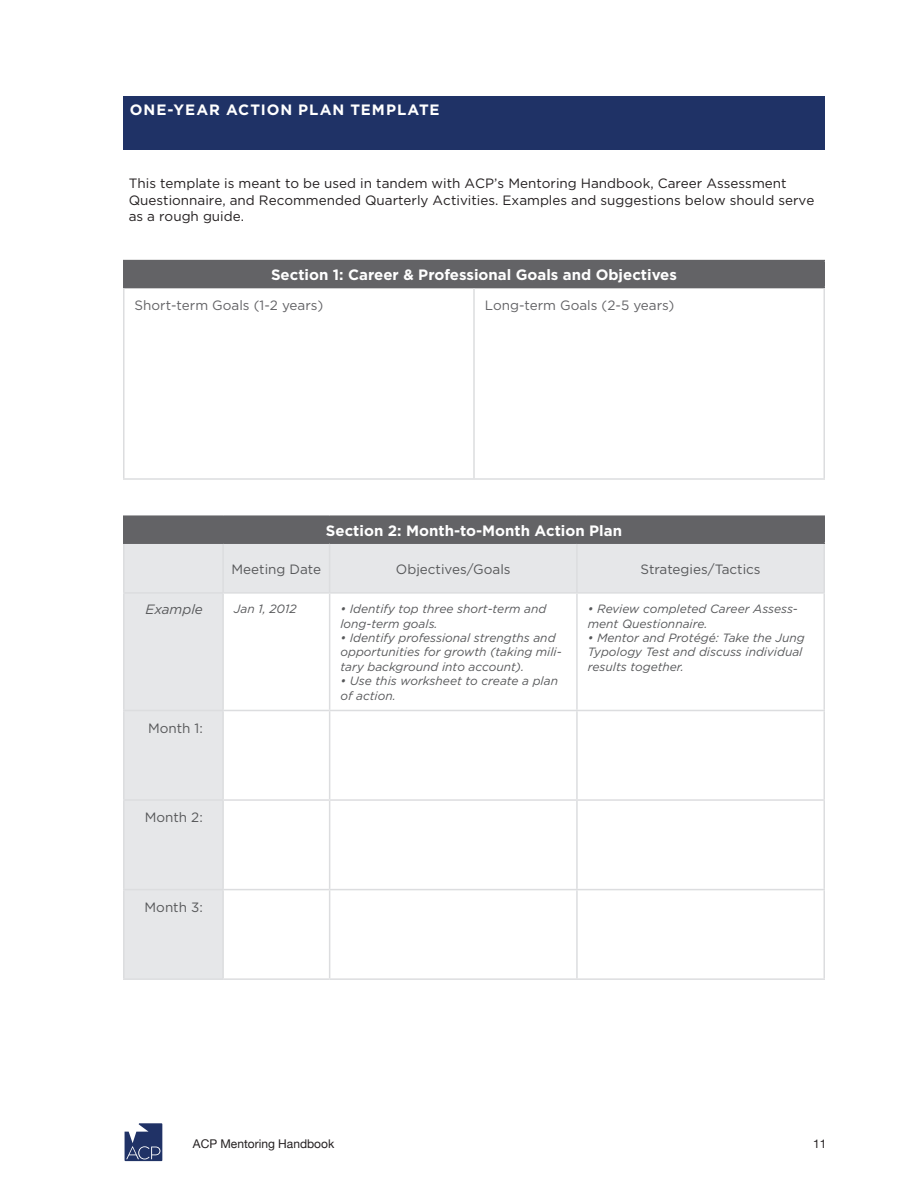
<style>
.page{position:relative;width:918px;height:1188px;background:#fff}
.page>*{position:absolute;margin:0;border:0;box-sizing:border-box;transform-origin:0 0}
.t1{font:700 15px "Gotham";color:#fff}
.t2{font:700 15px "Gotham";letter-spacing:.065em;color:#fff}
.t3{font:13.5px/16.5px "Gotham";color:#231f20}
.t4{font:13.5px "Gotham";color:#57585a}
.t5{font:13.5px "Gotham";color:#636366}
.t6{font:italic 13.5px "Gotham";color:#57585a}
.t7{font:italic 12px/14.4px "Gotham";color:#57585a}
.t8{font:12px "Helvetica Neue";color:#231f20}
</style>
<div class="page">
<svg style="left:125px;top:1123px;width:37px;height:38px"></svg>
<div style="left:123px;top:96px;width:702px;height:54px;background:#1f3266"></div>
<div style="left:124px;top:516px;width:700px;height:27px;background:#636366"></div>
<svg style="left:124px;top:544px;width:700px;height:434px"></svg>
<hr style="left:123px;top:594px;width:1px;height:116px;background:#dcdddf">
<hr style="left:329px;top:711px;width:1px;height:88px;background:#dcdddf">
<hr style="left:330px;top:978px;width:247px;height:2px;background:#dcdddf">
<hr style="left:576px;top:711px;width:2px;height:88px;background:#dcdddf">
<hr style="left:824px;top:711px;width:1px;height:88px;background:#dcdddf">
<hr style="left:576px;top:801px;width:2px;height:88px;background:#dcdddf">
<hr style="left:576px;top:890px;width:2px;height:88px;background:#dcdddf">
<hr style="left:123px;top:801px;width:1px;height:88px;background:#dcdddf">
<hr style="left:123px;top:978px;width:100px;height:2px;background:#dcdddf">
<hr style="left:223px;top:978px;width:107px;height:2px;background:#dcdddf">
<hr style="left:577px;top:978px;width:248px;height:2px;background:#dcdddf">
<hr style="left:123px;top:544px;width:1px;height:48px;background:#dcdddf">
<hr style="left:329px;top:544px;width:1px;height:48px;background:#dcdddf">
<hr style="left:123px;top:592px;width:100px;height:2px;background:#dcdddf">
<hr style="left:222px;top:544px;width:2px;height:48px;background:#dcdddf">
<hr style="left:223px;top:592px;width:107px;height:2px;background:#dcdddf">
<hr style="left:330px;top:592px;width:247px;height:2px;background:#dcdddf">
<hr style="left:576px;top:544px;width:2px;height:48px;background:#dcdddf">
<hr style="left:824px;top:544px;width:1px;height:48px;background:#dcdddf">
<hr style="left:577px;top:592px;width:248px;height:2px;background:#dcdddf">
<hr style="left:330px;top:710px;width:247px;height:1px;background:#dcdddf">
<hr style="left:576px;top:594px;width:2px;height:116px;background:#dcdddf">
<hr style="left:824px;top:594px;width:1px;height:116px;background:#dcdddf">
<hr style="left:577px;top:710px;width:248px;height:1px;background:#dcdddf">
<hr style="left:222px;top:594px;width:2px;height:116px;background:#dcdddf">
<hr style="left:329px;top:594px;width:1px;height:116px;background:#dcdddf">
<hr style="left:223px;top:710px;width:107px;height:1px;background:#dcdddf">
<hr style="left:329px;top:801px;width:1px;height:88px;background:#dcdddf">
<hr style="left:223px;top:799px;width:107px;height:2px;background:#dcdddf">
<hr style="left:222px;top:801px;width:2px;height:88px;background:#dcdddf">
<hr style="left:330px;top:799px;width:247px;height:2px;background:#dcdddf">
<hr style="left:577px;top:799px;width:248px;height:2px;background:#dcdddf">
<hr style="left:824px;top:801px;width:1px;height:88px;background:#dcdddf">
<hr style="left:222px;top:890px;width:2px;height:88px;background:#dcdddf">
<hr style="left:330px;top:889px;width:247px;height:1px;background:#dcdddf">
<hr style="left:577px;top:889px;width:248px;height:1px;background:#dcdddf">
<hr style="left:824px;top:890px;width:1px;height:88px;background:#dcdddf">
<hr style="left:123px;top:889px;width:100px;height:1px;background:#dcdddf">
<hr style="left:123px;top:890px;width:1px;height:88px;background:#dcdddf">
<hr style="left:223px;top:889px;width:107px;height:1px;background:#dcdddf">
<hr style="left:329px;top:890px;width:1px;height:88px;background:#dcdddf">
<hr style="left:123px;top:710px;width:100px;height:1px;background:#dcdddf">
<hr style="left:123px;top:711px;width:1px;height:88px;background:#dcdddf">
<hr style="left:222px;top:711px;width:2px;height:88px;background:#dcdddf">
<hr style="left:123px;top:799px;width:100px;height:2px;background:#dcdddf">
<hr style="left:123px;top:515px;width:100px;height:2px;background:#636366">
<svg style="left:123px;top:517px;width:1px;height:25px"></svg>
<hr style="left:223px;top:515px;width:107px;height:2px;background:#636366">
<hr style="left:330px;top:515px;width:247px;height:2px;background:#636366">
<hr style="left:577px;top:515px;width:248px;height:2px;background:#636366">
<svg style="left:824px;top:517px;width:1px;height:25px"></svg>
<hr style="left:123px;top:542px;width:100px;height:2px;background:#636366">
<hr style="left:223px;top:542px;width:107px;height:2px;background:#636366">
<hr style="left:330px;top:542px;width:247px;height:2px;background:#636366">
<hr style="left:577px;top:542px;width:248px;height:2px;background:#636366">
<div style="left:124px;top:261px;width:700px;height:27px;background:#636366"></div>
<hr style="left:123px;top:260px;width:351px;height:1px;background:#636366">
<svg style="left:123px;top:261px;width:1px;height:26px"></svg>
<hr style="left:474px;top:260px;width:351px;height:1px;background:#636366">
<svg style="left:824px;top:261px;width:1px;height:26px"></svg>
<hr style="left:123px;top:287px;width:351px;height:1px;background:#636366">
<hr style="left:474px;top:287px;width:351px;height:1px;background:#636366">
<hr style="left:123px;top:288px;width:1px;height:190px;background:#dcdddf">
<hr style="left:123px;top:478px;width:351px;height:2px;background:#dcdddf">
<hr style="left:473px;top:288px;width:2px;height:190px;background:#dcdddf">
<hr style="left:824px;top:288px;width:1px;height:190px;background:#dcdddf">
<hr style="left:474px;top:478px;width:351px;height:2px;background:#dcdddf">
<p class="t2" style="left:130px;top:101px;width:311px">ONE-YEAR ACTION PLAN TEMPLATE</p>
<p class="t3" style="left:129px;top:175px;width:687px">This template is meant to be used in tandem with ACP’s Mentoring Handbook, Career Assessment<br>Questionnaire, and Recommended Quarterly Activities. Examples and suggestions below should serve as a rough guide.</p>
<p class="t1" style="left:271px;top:266px;width:407px">Section 1: Career &amp; Professional Goals and Objectives</p>
<p class="t5" style="left:135px;top:297px;width:190px">Short-term Goals (1-2 years)</p>
<p class="t5" style="left:485px;top:297px;width:191px">Long-term Goals (2-5 years)</p>
<p class="t1" style="left:326px;top:522px;width:298px">Section 2: Month-to-Month Action Plan</p>
<p class="t4" style="left:232px;top:561px;width:91px">Meeting Date</p>
<p class="t4" style="left:396px;top:561px;width:116px">Objectives/Goals</p>
<p class="t4" style="left:640px;top:561px;width:122px">Strategies/Tactics</p>
<p class="t6" style="left:146px;top:602px;width:59px">Example</p>
<p class="t7" style="left:234px;top:602px;width:64px">Jan 1, 2012</p>
<p class="t7" style="left:340px;top:602px;width:207px">• Identify top three short-term and long-term goals.</p>
<p class="t7" style="left:340px;top:631px;width:223px">• Identify professional strengths and opportunities for growth (taking mili&shy;tary background into account).</p>
<p class="t7" style="left:340px;top:674px;width:219px">• Use this worksheet to create a plan of action.</p>
<p class="t4" style="left:148px;top:720px;width:56px">Month 1:</p>
<p class="t7" style="left:588px;top:602px;width:212px">• Review completed Career Assess&shy;ment Questionnaire.</p>
<p class="t7" style="left:588px;top:631px;width:218px">• Mentor and Protégé: Take the Jung<br>Typology Test and discuss individual results together.</p>
<p class="t4" style="left:145px;top:810px;width:60px">Month 2:</p>
<p class="t4" style="left:145px;top:899px;width:60px">Month 3:</p>
<p class="t8" style="left:193px;top:1136px;width:143px">ACP Mentoring Handbook</p>
<p class="t8" style="left:813px;top:1136px;width:15px">11</p>
</div>
